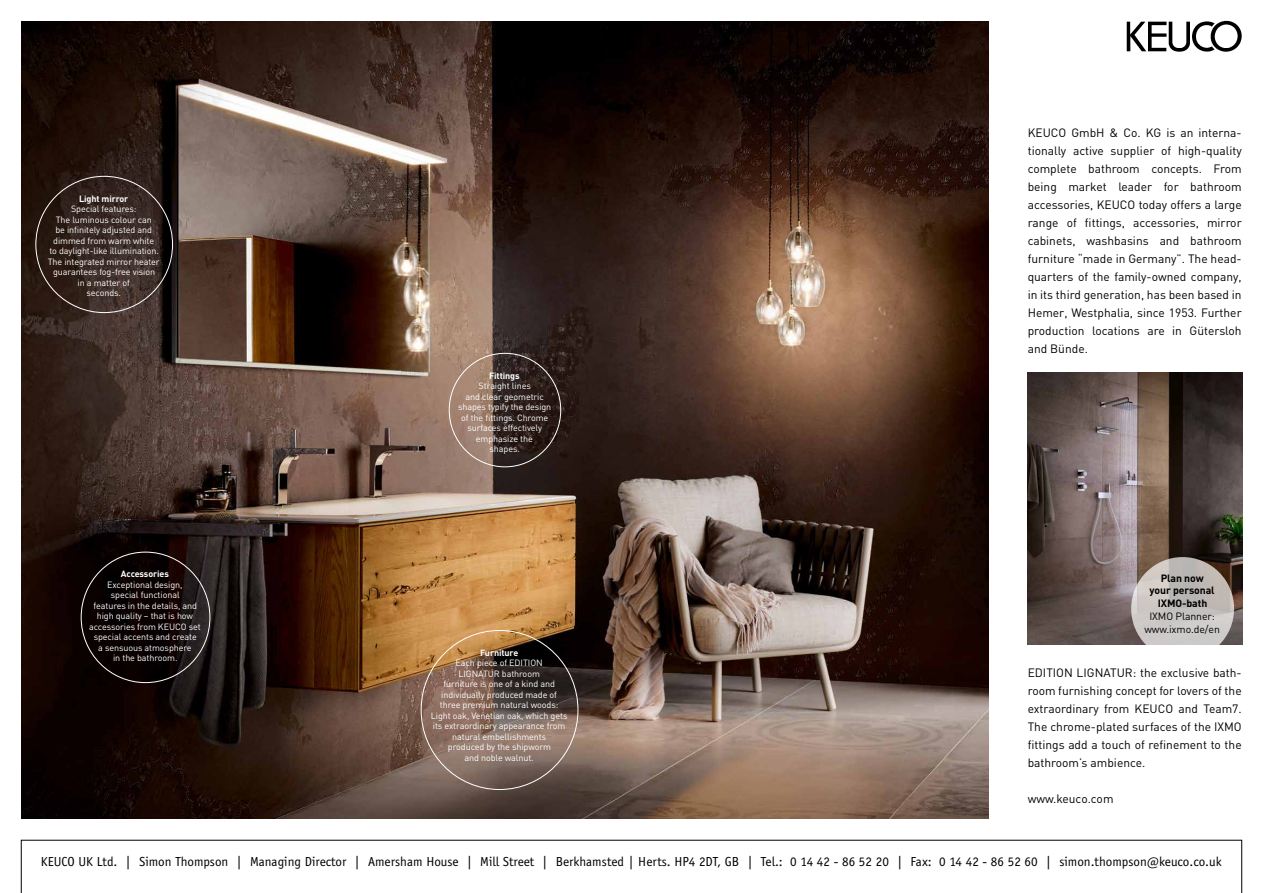
<style>
.page{position:relative;width:1263px;height:893px;background:#fff}
.page>*{position:absolute;margin:0;border:0;box-sizing:border-box;transform-origin:0 0}
.t1{font:13.5px "Officina Sans";color:#000}
.t2{font:12px/18px "DIN";color:#000;text-align:justify}
.t3{font:700 10.5px/12.8px "DIN";letter-spacing:-.01em;color:#000;text-align:center}
.t4{font:10.5px/12.8px "DIN";letter-spacing:-.01em;color:#000;text-align:center}
.t5{font:9px/10.5px "DIN";letter-spacing:-.01em;color:#fff;text-align:center}
.t6{font:700 9px "DIN";letter-spacing:-.01em;color:#fff}
</style>
<div class="page">
<img style="left:1127px;top:20px;width:115px;height:32px">
<img style="left:1028px;top:373px;width:214px;height:272px">
<img style="left:21px;top:21px;width:968px;height:798px">
<svg style="left:21px;top:840px;width:1221px;height:53px"></svg>
<svg style="left:1131px;top:557px;width:103px;height:103px;background:#ccc7c5"></svg>
<p class="t6" style="left:79px;top:192px;width:51px">Light mirror</p>
<p class="t5" style="left:48px;top:203px;width:114px">Special features:<br>The luminous colour can<br>be infinitely adjusted and dimmed from warm white<br>to daylight-like illumination.<br>The integrated mirror heater guarantees fog-free vision<br>in a matter of<br>seconds.</p>
<p class="t6" style="left:489px;top:369px;width:32px">Fittings</p>
<p class="t5" style="left:458px;top:380px;width:95px">Straight lines<br>and clear geometric shapes typify the design of the fittings. Chrome surfaces effectively emphasize the<br>shapes.</p>
<p class="t2" style="left:1028px;top:124px;width:216px">KEUCO GmbH &amp; Co. KG is an interna&shy;tionally active supplier of high-quality complete bathroom concepts. From being market leader for bathroom accessories, KEUCO today offers a large range of fittings, accessories, mirror cabinets, washbasins and bathroom furniture “made in Germany”. The head&shy;quarters of the family-owned company, in its third generation, has been based in Hemer, Westphalia, since 1953. Further production locations are in Gütersloh and Bünde.</p>
<p class="t6" style="left:121px;top:568px;width:49px">Accessories</p>
<p class="t5" style="left:89px;top:579px;width:113px">Exceptional design,<br>special functional<br>features in the details, and high quality – that is how accessories from KEUCO set special accents and create<br>a sensuous atmosphere<br>in the bathroom.</p>
<p class="t3" style="left:1149px;top:571px;width:67px">Plan now your personal<br>IXMO-bath</p>
<p class="t4" style="left:1144px;top:610px;width:77px">IXMO Planner: www.ixmo.de/en</p>
<p class="t6" style="left:480px;top:647px;width:40px">Furniture</p>
<p class="t5" style="left:431px;top:658px;width:138px">Each piece of EDITION<br>LIGNATUR bathroom<br>furniture is one of a kind and individually produced made of three premium natural woods:<br>Light oak, Venetian oak, which gets its extraordinary appearance from natural embellishments<br>produced by the shipworm<br>and noble walnut.</p>
<h2 class="t2" style="left:1028px;top:664px;width:216px">EDITION LIGNATUR: the exclusive bath&shy;room furnishing concept for lovers of the extraordinary from KEUCO and Team7.<br>The chrome-plated surfaces of the IXMO fittings add a touch of refinement to the bathroom’s ambience.</h2>
<h2 class="t2" style="left:1028px;top:790px;width:87px">www.keuco.com</h2>
<h1 class="t1" style="left:41px;top:854px;width:1182px">KEUCO UK Ltd. | Simon Thompson | Managing Director | Amersham House | Mill Street | Berkhamsted | Herts. HP4 2DT, GB | Tel.: 0 14 42 - 86 52 20 | Fax: 0 14 42 - 86 52 60 | simon.thompson@keuco.co.uk</h1>
</div>
